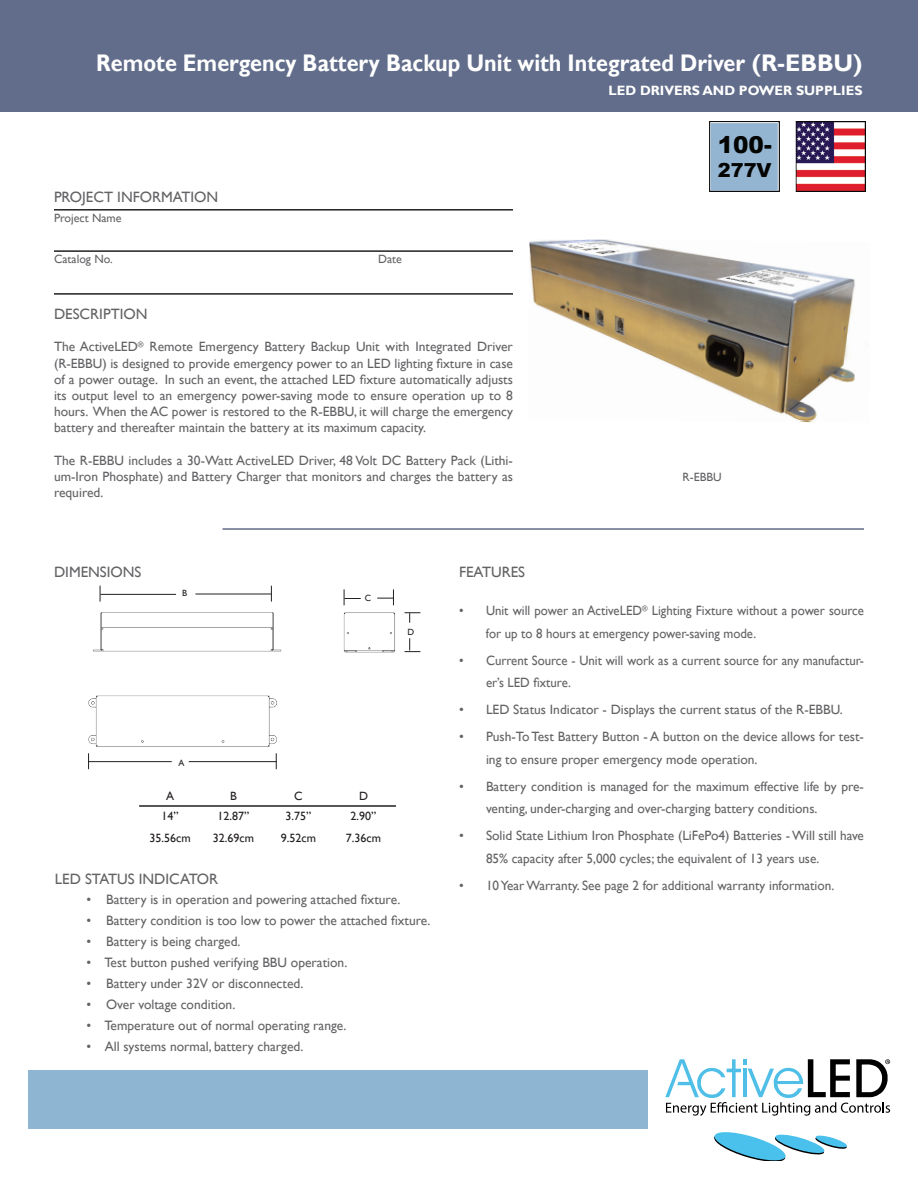
<style>
.page{position:relative;width:918px;height:1188px;background:#fff}
.page>*{position:absolute;margin:0;border:0;box-sizing:border-box;transform-origin:0 0}
.t1{font:700 24px "Gill Sans";color:#fff;scale:.9 1}
.t2{font:900 23.25px "Arial";color:#040503}
.t3{font:900 19.35px "Arial";color:#040503}
.t4{font:15px "Gill Sans";color:#636366}
.t5{font:13.65px "Gill Sans";color:#636366}
.t6{font:13.5px/16.2px "Gill Sans";color:#636366}
.t7{font:13.5px/22.5px "Gill Sans";color:#636366;scale:.95 1}
.t8{font:700 13.5px "Gill Sans";color:#fff}
.t9{font:12px "Gill Sans";color:#231f20}
.t10{font:12px "Gill Sans";color:#636366}
.t11{font:9px "Gill Sans";color:#231f20}
</style>
<div class="page">
<div style="left:0;top:0;width:918px;height:111px;background:#616d8a"></div>
<hr style="left:222px;top:528px;width:642px;height:2px;background:#626c89">
<div style="left:28px;top:1070px;width:620px;height:58px;background:#8eb5d2"></div>
<hr style="left:54px;top:209px;width:459px;height:2px;background:#231f20">
<hr style="left:54px;top:250px;width:459px;height:2px;background:#231f20">
<hr style="left:54px;top:293px;width:459px;height:2px;background:#231f20">
<svg style="left:665px;top:1059px;width:225px;height:57px"></svg>
<svg style="left:714px;top:1132px;width:133px;height:29px"></svg>
<hr style="left:139px;top:805px;width:62px;height:2px;background:#231f20">
<hr style="left:201px;top:805px;width:65px;height:2px;background:#231f20">
<hr style="left:266px;top:805px;width:65px;height:2px;background:#231f20">
<hr style="left:331px;top:805px;width:65px;height:2px;background:#231f20">
<hr style="left:88px;top:761px;width:84px;height:1px;background:#231f20">
<hr style="left:100px;top:594px;width:76px;height:1px;background:#231f20">
<svg style="left:88px;top:755px;width:1px;height:14px"></svg>
<svg style="left:276px;top:755px;width:1px;height:14px"></svg>
<svg style="left:100px;top:586px;width:1px;height:16px"></svg>
<svg style="left:271px;top:586px;width:1px;height:16px"></svg>
<img style="left:795px;top:122px;width:71px;height:70px">
<img style="left:529px;top:239px;width:326px;height:184px">
<img style="left:88px;top:695px;width:189px;height:60px">
<img style="left:92px;top:612px;width:190px;height:40px">
<img style="left:343px;top:604px;width:52px;height:49px">
<hr style="left:189px;top:761px;width:88px;height:1px;background:#231f20">
<hr style="left:195px;top:594px;width:76px;height:1px;background:#231f20">
<svg style="left:344px;top:589px;width:17px;height:16px"></svg>
<svg style="left:377px;top:589px;width:17px;height:16px"></svg>
<svg style="left:405px;top:612px;width:15px;height:11px"></svg>
<svg style="left:405px;top:638px;width:15px;height:14px"></svg>
<img style="left:709px;top:122px;width:71px;height:70px">
<h1 class="t1" style="left:96px;top:48px;width:853px">Remote Emergency Battery Backup Unit with Integrated Driver (R-EBBU)</h1>
<p class="t8" style="left:609px;top:82px;width:255px">LED DRIVERS AND POWER SUPPLIES</p>
<p class="t4" style="left:54px;top:189px;width:166px">PROJECT INFORMATION</p>
<p class="t10" style="left:54px;top:211px;width:69px">Project Name</p>
<p class="t10" style="left:54px;top:252px;width:60px">Catalog No.</p>
<p class="t10" style="left:378px;top:252px;width:25px">Date</p>
<p class="t4" style="left:54px;top:305px;width:95px">DESCRIPTION</p>
<p class="t6" style="left:54px;top:339px;width:461px;text-align:justify">The ActiveLED<sup>®</sup> Remote Emergency Battery Backup Unit with Integrated Driver (R-EBBU) is designed to provide emergency power to an LED lighting fixture in case of a power outage. In such an event, the attached LED fixture automatically adjusts its output level to an emergency power-saving mode to ensure operation up to 8 hours. When the AC power is restored to the R-EBBU, it will charge the emergency battery and thereafter maintain the battery at its maximum capacity.</p>
<p class="t6" style="left:54px;top:452px;width:461px;text-align:justify">The R-EBBU includes a 30-Watt ActiveLED Driver, 48 Volt DC Battery Pack (Lithi&shy;um-Iron Phosphate) and Battery Charger that monitors and charges the battery as required.</p>
<h2 class="t2" style="left:718px;top:128px;width:56px">100-</h2>
<h3 class="t3" style="left:718px;top:156px;width:55px">277V</h3>
<p class="t10" style="left:683px;top:470px;width:41px">R-EBBU</p>
<p class="t4" style="left:54px;top:563px;width:89px">DIMENSIONS</p>
<p class="t4" style="left:459px;top:563px;width:68px">FEATURES</p>
<p class="t7" style="left:486px;top:600px;width:399px;text-indent:-27px">• Unit will power an ActiveLED<sup>®</sup> Lighting Fixture without a power source for up to 8 hours at emergency power-saving mode.</p>
<p class="t7" style="left:486px;top:649px;width:399px;text-indent:-27px">• Current Source - Unit will work as a current source for any manufactur&shy;er’s LED fixture.</p>
<p class="t6" style="left:459px;top:702px;width:385px">• LED Status Indicator - Displays the current status of the R-EBBU.</p>
<p class="t6" style="left:486px;top:726px;width:379px;line-height:22.5px;text-indent:-27px">• Push-To Test Battery Button - A button on the device allows for test&shy;ing to ensure proper emergency mode operation.</p>
<p class="t6" style="left:486px;top:775px;width:379px;line-height:22.5px;text-indent:-27px">• Battery condition is managed for the maximum effective life by pre&shy;venting, under-charging and over-charging battery conditions.</p>
<p class="t6" style="left:486px;top:825px;width:379px;line-height:22.5px;text-indent:-27px">• Solid State Lithium Iron Phosphate (LiFePo4) Batteries - Will still have<br>85% capacity after 5,000 cycles; the equivalent of 13 years use.</p>
<p class="t6" style="left:459px;top:877px;width:377px">• 10 Year Warranty. See page 2 for additional warranty information.</p>
<p class="t11" style="left:182px;top:588px;width:7px">B</p>
<p class="t11" style="left:365px;top:593px;width:8px">C</p>
<p class="t11" style="left:408px;top:626px;width:8px">D</p>
<p class="t11" style="left:178px;top:757px;width:8px">A</p>
<p class="t9" style="left:166px;top:789px;width:10px">A</p>
<p class="t9" style="left:230px;top:789px;width:8px">B</p>
<p class="t9" style="left:294px;top:789px;width:10px">C</p>
<p class="t9" style="left:359px;top:789px;width:10px">D</p>
<p class="t9" style="left:162px;top:809px;width:19px">14”</p>
<p class="t9" style="left:218px;top:809px;width:33px">12.87”</p>
<p class="t9" style="left:286px;top:809px;width:27px">3.75”</p>
<p class="t9" style="left:351px;top:809px;width:27px">2.90”</p>
<p class="t9" style="left:150px;top:831px;width:43px">35.56cm</p>
<p class="t9" style="left:213px;top:831px;width:43px">32.69cm</p>
<p class="t9" style="left:281px;top:831px;width:37px">9.52cm</p>
<p class="t9" style="left:346px;top:831px;width:37px">7.36cm</p>
<p class="t4" style="left:55px;top:870px;width:165px">LED STATUS INDICATOR</p>
<p class="t5" style="left:86px;top:892px;width:316px">• Battery is in operation and powering attached fixture.</p>
<p class="t5" style="left:86px;top:913px;width:346px">• Battery condition is too low to power the attached fixture.</p>
<p class="t5" style="left:86px;top:934px;width:156px">• Battery is being charged.</p>
<p class="t5" style="left:86px;top:955px;width:262px">• Test button pushed verifying BBU operation.</p>
<p class="t5" style="left:86px;top:976px;width:219px">• Battery under 32V or disconnected.</p>
<p class="t5" style="left:86px;top:997px;width:150px">• Over voltage condition.</p>
<p class="t5" style="left:86px;top:1018px;width:262px">• Temperature out of normal operating range.</p>
<p class="t5" style="left:86px;top:1039px;width:218px">• All systems normal, battery charged.</p>
</div>
